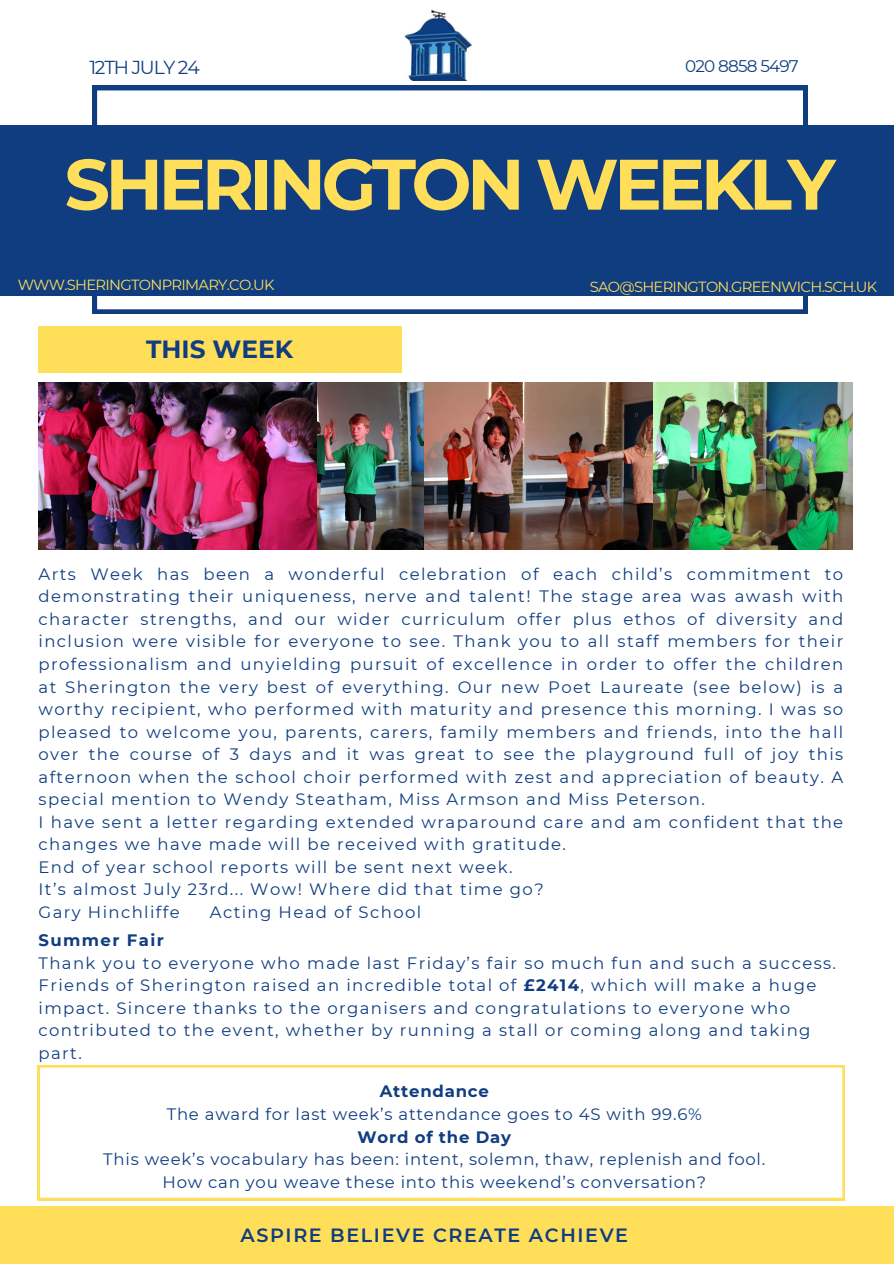
<style>
.page{position:relative;width:894px;height:1264px;background:#fff}
.page>*{position:absolute;margin:0;border:0;box-sizing:border-box;transform-origin:0 0}
.t1{font:700 71.25px "Montserrat";letter-spacing:-.065em;color:#ffde59}
.t2{font:700 24.75px "Montserrat";color:#103d80}
.t3{font:600 19.2px "Montserrat";letter-spacing:.085em;color:#103d80}
.t4{font:18.75px "Montserrat";letter-spacing:-.065em;color:#103d80}
.t5{font:16.8px "Montserrat";letter-spacing:-.05em;color:#103d80}
.t6{font:16.5px/22.5px "Montserrat";letter-spacing:.085em;color:#103d80}
.t7{font:16.5px/22.8px "Montserrat";letter-spacing:.045em;color:#103d80;text-align:center}
.t8{font:14.7px "Montserrat";letter-spacing:-.05em;color:#ffde59}
.s1{font-weight:700}
</style>
<div class="page">
<div style="left:0;top:125px;width:893px;height:171px;background:#103d80"></div>
<svg style="left:93px;top:86px;width:714px;height:227px"></svg>
<div style="left:39px;top:326px;width:363px;height:47px;background:#ffde59"></div>
<div style="left:0;top:1206px;width:893px;height:57px;background:#ffde59"></div>
<img style="left:404px;top:9px;width:67px;height:71px">
<svg style="left:38px;top:1065px;width:806px;height:134px"></svg>
<img style="left:39px;top:382px;width:278px;height:167px">
<img style="left:317px;top:382px;width:107px;height:167px">
<img style="left:424px;top:382px;width:428px;height:167px">
<p class="t4" style="left:89px;top:56px;width:112px">12TH JULY 24</p>
<h6 class="t5" style="left:684px;top:56px;width:115px">020 8858 5497</h6>
<p class="t1" style="left:64px;top:141px;width:772px">SHERINGTON WEEKLY</p>
<h6 class="t8" style="left:18px;top:276px;width:258px">WWW.SHERINGTONPRIMARY.CO.UK</h6>
<p class="t2" style="left:146px;top:333px;width:148px">THIS WEEK</p>
<p class="t8" style="left:589px;top:277px;width:289px">SAO@SHERINGTON.GREENWICH.SCH.UK</p>
<h6 class="t6" style="left:39px;top:563px;width:806px">Arts Week has been a wonderful celebration of each child’s commitment to demonstrating their uniqueness, nerve and talent! The stage area was awash with character strengths, and our wider curriculum offer plus ethos of diversity and inclusion were visible for everyone to see. Thank you to all staff members for their professionalism and unyielding pursuit of excellence in order to offer the children at Sherington the very best of everything. Our new Poet Laureate (see below) is a worthy recipient, who performed with maturity and presence this morning. I was so pleased to welcome you, parents, carers, family members and friends, into the hall over the course of 3 days and it was great to see the playground full of joy this afternoon when the school choir performed with zest and appreciation of beauty. A special mention to Wendy Steatham, Miss Armson and Miss Peterson.<br>I have sent a letter regarding extended wraparound care and am confident that the changes we have made will be received with gratitude.<br>End of year school reports will be sent next week.<br>It’s almost July 23rd... Wow! Where did that time go?<br>Gary Hinchliffe</h6>
<h6 class="t6" style="left:210px;top:900px;width:213px">Acting Head of School</h6>
<h3 class="t6" style="left:39px;top:929px;width:798px"><span class="s1">Summer Fair<br></span>Thank you to everyone who made last Friday’s fair so much fun and such a success.<br>Friends of Sherington raised an incredible total of <span class="s1">£2414</span>, which will make a huge impact. Sincere thanks to the organisers and congratulations to everyone who contributed to the event, whether by running a stall or coming along and taking part.</h3>
<h5 class="t7" style="left:103px;top:1079px;width:663px"><span class="s1">Attendance<br></span>The award for last week’s attendance goes to 4S with 99.6%<br><span class="s1">Word of the Day<br></span>This week’s vocabulary has been: intent, solemn, thaw, replenish and fool.<br>How can you weave these into this weekend’s conversation?</h5>
<p class="t3" style="left:240px;top:1223px;width:389px">ASPIRE BELIEVE CREATE ACHIEVE</p>
</div>
